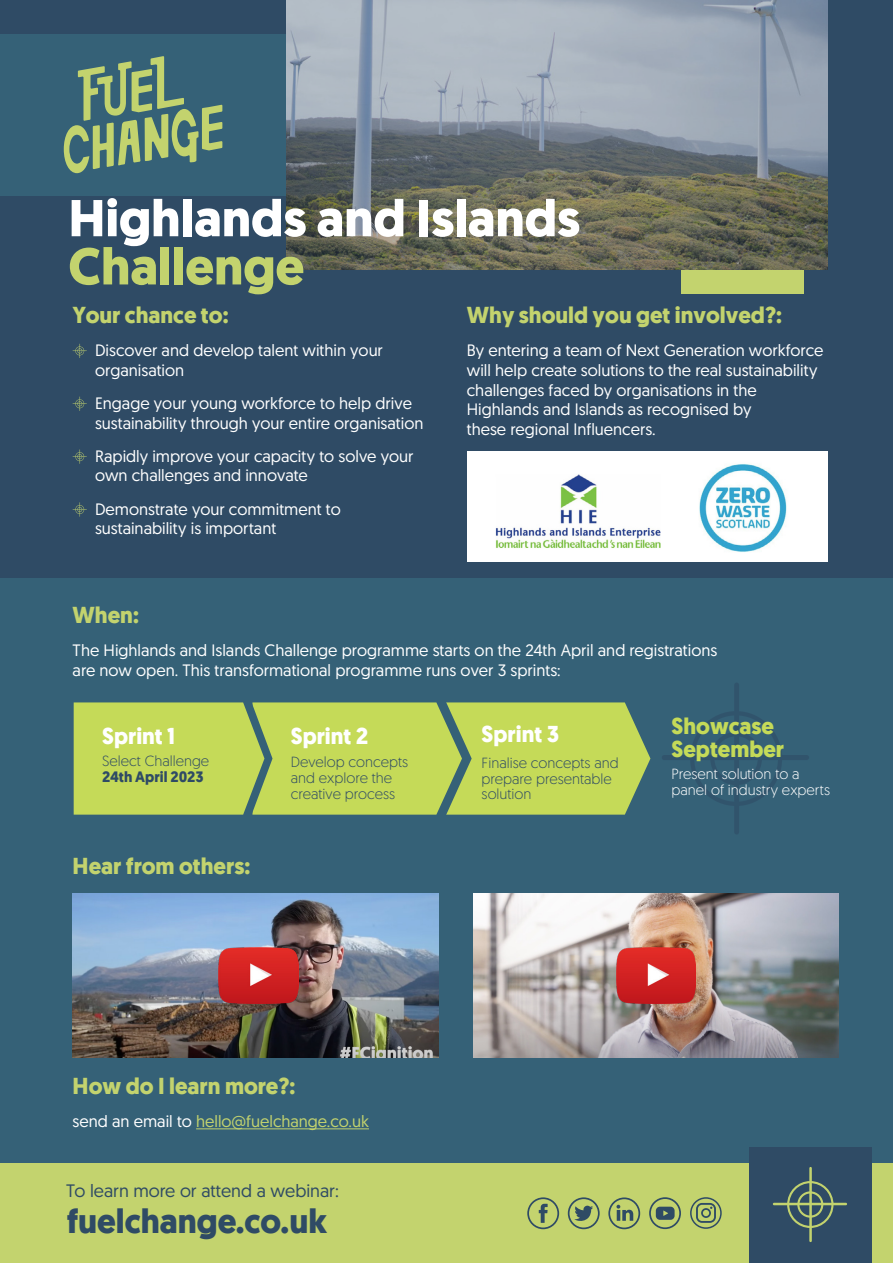
<style>
.page{position:relative;width:893px;height:1263px;background:#2f4b65}
.page>*{position:absolute;margin:0;border:0;box-sizing:border-box;transform-origin:0 0}
.t1{font:700 51.75px "Geomanist";color:#fff}
.t2{font:700 51.75px "Geomanist";color:#c3d36e}
.t3{font:700 33.6px "Geomanist";color:#2f4b65}
.t4{font:700 22.5px "Geomanist";color:#c3d36e}
.t5{font:700 22.5px "Geomanist";color:#fff}
.t6{font:700 22.5px/22.5px "Geomanist";color:#c5da58}
.t7{font:18px "Geomanist";color:#2f4b65}
.t8{font:16.5px/19.8px "Geomanist";color:#fff}
.t9{font:16.5px "Geomanist";color:#c3d36e}
.t10{font:300 14.7px/15.9px "Geomanist";color:#2f4b65}
.t11{font:300 14.7px/15.9px "Geomanist";color:#fff}
.t12{font:700 14.7px "Geomanist";color:#2f4b65}
.s1{color:#fff}
</style>
<div class="page">
<div style="left:0;top:578px;width:893px;height:596px;background:#356177"></div>
<div style="left:0;top:1163px;width:893px;height:100px;background:#c3d36e"></div>
<div style="left:749px;top:1148px;width:123px;height:115px;background:#2f4b65"></div>
<svg style="left:787px;top:1181px;width:46px;height:47px"></svg>
<hr style="left:773px;top:1203px;width:74px;height:2px;background:#c3d36e">
<hr style="left:809px;top:1167px;width:3px;height:75px;background:#c3d36e">
<div style="left:682px;top:105px;width:122px;height:188px;background:#c3d36e"></div>
<div style="left:0;top:34px;width:332px;height:162px;background:#356177"></div>
<svg style="left:64px;top:56px;width:158px;height:117px"></svg>
<img style="left:286px;top:0;width:542px;height:269px">
<svg style="left:568px;top:1197px;width:32px;height:32px"></svg>
<svg style="left:527px;top:1197px;width:32px;height:32px"></svg>
<svg style="left:649px;top:1197px;width:32px;height:32px"></svg>
<svg style="left:690px;top:1197px;width:32px;height:32px"></svg>
<svg style="left:608px;top:1197px;width:32px;height:32px"></svg>
<svg style="left:73px;top:344px;width:14px;height:14px"></svg>
<svg style="left:73px;top:397px;width:14px;height:14px"></svg>
<svg style="left:73px;top:449px;width:14px;height:15px"></svg>
<svg style="left:73px;top:502px;width:14px;height:15px"></svg>
<hr style="left:196px;top:1128px;width:173px;height:1px;background:#c3d36e">
<div style="left:467px;top:451px;width:361px;height:111px;background:#fff"></div>
<img style="left:73px;top:893px;width:365px;height:165px">
<img style="left:219px;top:948px;width:79px;height:56px">
<img style="left:473px;top:893px;width:366px;height:165px">
<img style="left:616px;top:948px;width:80px;height:56px">
<img style="left:495px;top:464px;width:292px;height:88px">
<svg style="left:690px;top:711px;width:92px;height:95px"></svg>
<div style="left:662px;top:755px;width:147px;height:5px;background:#31546c;border-radius:3px"></div>
<div style="left:734px;top:682px;width:5px;height:152px;background:#31546c;border-radius:3px"></div>
<svg style="left:74px;top:702px;width:577px;height:113px;background:#bcd259"></svg>
<h1 class="t1" style="left:68px;top:184px;width:513px">Highlands and Islands</h1>
<h1 class="t2" style="left:68px;top:232px;width:237px">Challenge</h1>
<h3 class="t4" style="left:73px;top:300px;width:157px">Your chance to:</h3>
<p class="t8" style="left:95px;top:340px;width:289px">Discover and develop talent within your organisation</p>
<p class="t8" style="left:95px;top:393px;width:330px">Engage your young workforce to help drive sustainability through your entire organisation</p>
<p class="t8" style="left:95px;top:445px;width:320px">Rapidly improve your capacity to solve your own challenges and innovate</p>
<p class="t8" style="left:95px;top:498px;width:247px">Demonstrate your commitment to sustainability is important</p>
<h3 class="t4" style="left:467px;top:300px;width:317px">Why should you get involved?:</h3>
<p class="t8" style="left:467px;top:340px;width:358px">By entering a team of Next Generation workforce will help create solutions to the real sustainability challenges faced by organisations in the Highlands and Islands as recognised by<br>these regional Influencers.</p>
<h3 class="t4" style="left:73px;top:600px;width:68px">When:</h3>
<p class="t8" style="left:73px;top:640px;width:646px">The Highlands and Islands Challenge programme starts on the 24th April and registrations are now open. This transformational programme runs over 3 sprints:</p>
<h3 class="t5" style="left:102px;top:721px;width:75px">Sprint 1</h3>
<p class="t10" style="left:102px;top:752px;width:109px">Select Challenge</p>
<p class="t12" style="left:102px;top:767px;width:103px">24th April 2023</p>
<h3 class="t4" style="left:73px;top:851px;width:179px">Hear from others:</h3>
<h3 class="t5" style="left:291px;top:721px;width:79px">Sprint 2</h3>
<h3 class="t5" style="left:482px;top:719px;width:79px">Sprint 3</h3>
<p class="t10" style="left:291px;top:753px;width:119px">Develop concepts and explore the creative process</p>
<p class="t10" style="left:482px;top:754px;width:139px">Finalise concepts and prepare presentable solution</p>
<h3 class="t6" style="left:672px;top:715px;width:114px">Showcase<br>September</h3>
<p class="t11" style="left:672px;top:765px;width:160px">Present solution to a panel of industry experts</p>
<h3 class="t4" style="left:73px;top:1071px;width:224px">How do I learn more?:</h3>
<p class="t9" style="left:73px;top:1111px;width:298px"><span class="s1">send an email to</span> hello@fuelchange.co.uk</p>
<p class="t7" style="left:66px;top:1179px;width:274px">To learn more or attend a webinar:</p>
<h2 class="t3" style="left:67px;top:1199px;width:262px">fuelchange.co.uk</h2>
</div>
